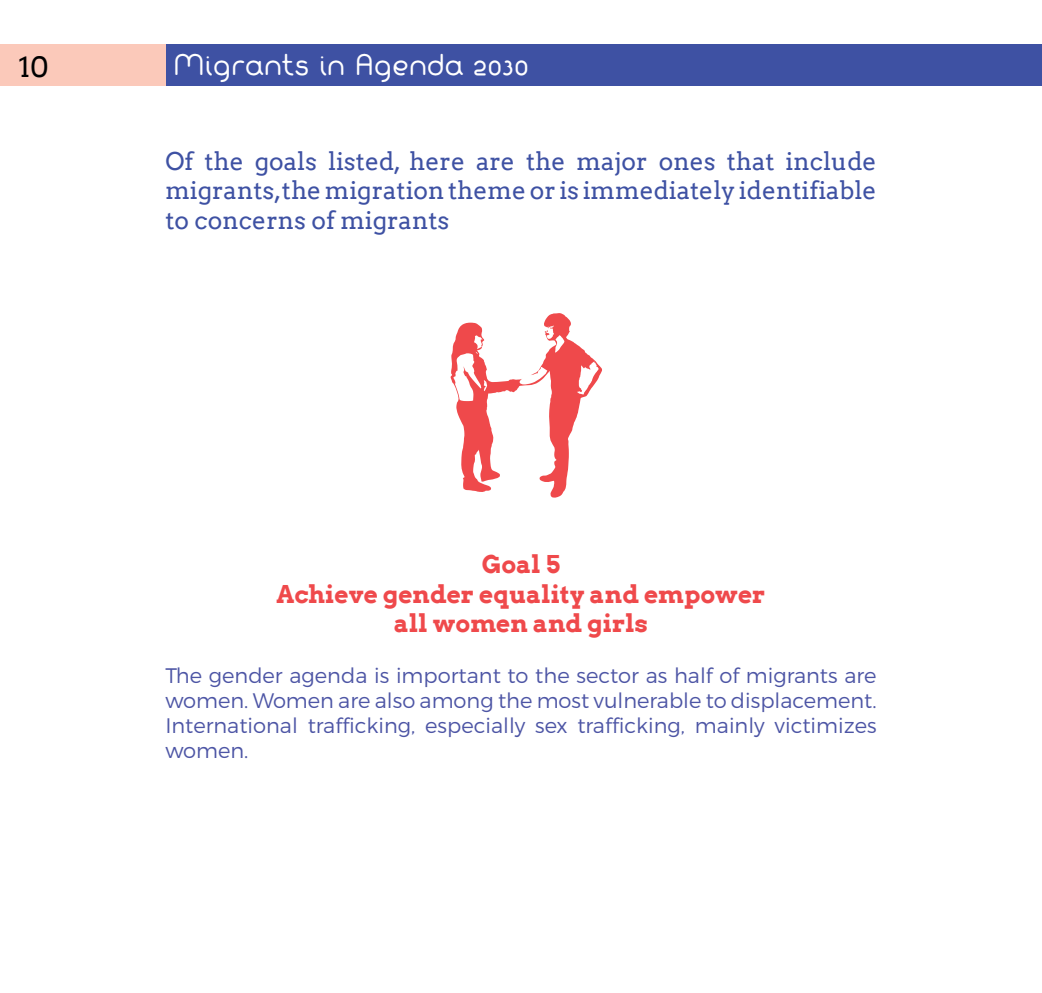
<style>
.page{position:relative;width:1042px;height:993px;background:#fff}
.page>*{position:absolute;margin:0;border:0;box-sizing:border-box;transform-origin:0 0}
.t1{font:28px "Arvo";color:#000}
.t2{font:26.25px "Fabada";color:#fff}
.t3{font:24.5px/29.4px "Arvo";color:#3e51a3;text-align:justify}
.t4{font:700 24.5px/29.4px "Arvo";color:#ef494b;text-align:center}
.t5{font:300 21px/25.2px "Montserrat";color:#4d55a5;text-align:justify}
</style>
<div class="page">
<div style="left:0;top:45px;width:1042px;height:41px;background:#3e51a3"></div>
<div style="left:0;top:45px;width:165px;height:41px;background:#fbc9ba"></div>
<h1 class="t1" style="left:19px;top:50px;width:31px">10</h1>
<p class="t2" style="left:174px;top:48px;width:357px">Migrants in Agenda 2030</p>
<p class="t3" style="left:165px;top:146px;width:713px">Of the goals listed, here are the major ones that include migrants,the migration theme or is immediately identifiable to concerns of migrants</p>
<p class="t4" style="left:276px;top:550px;width:490px">Goal 5<br>Achieve gender equality and empower all women and girls</p>
<p class="t5" style="left:165px;top:660px;width:713px">The gender agenda is important to the sector as half of migrants are women. Women are also among the most vulnerable to displacement.<br>International trafficking, especially sex trafficking, mainly victimizes women.</p>
</div>
